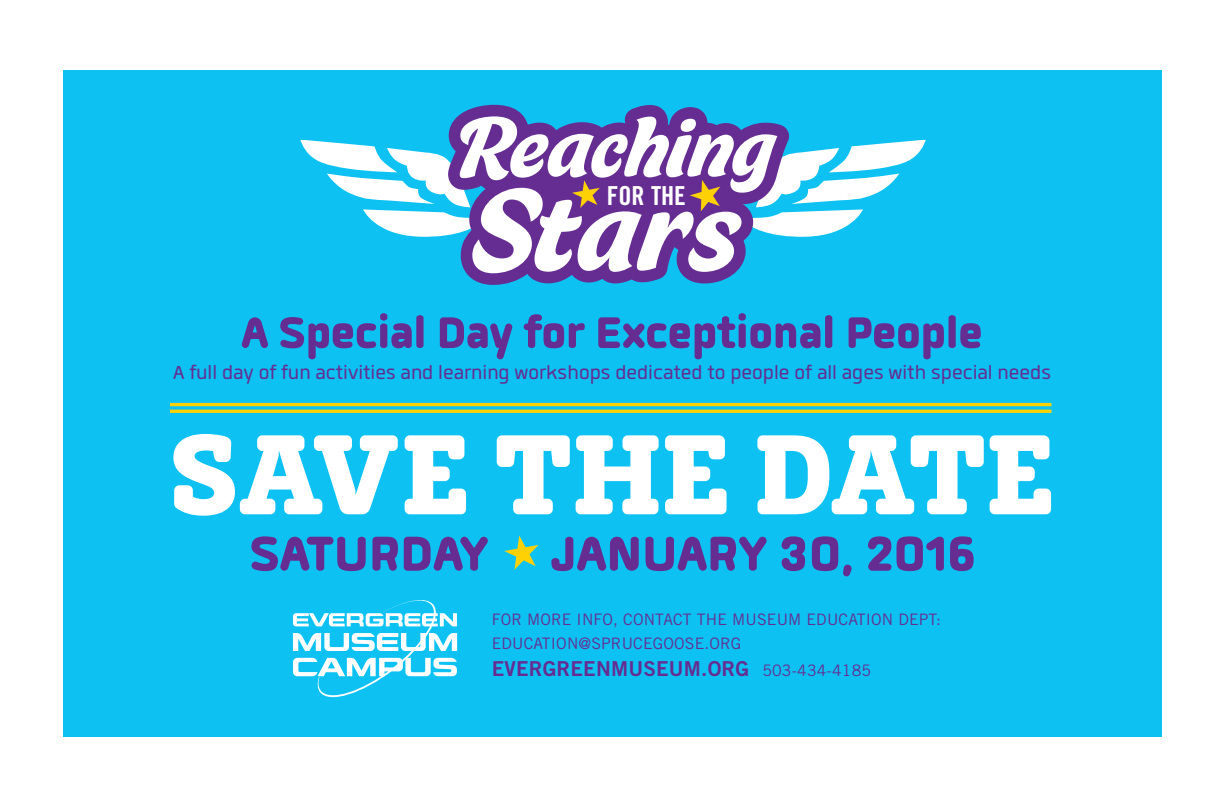
<style>
.page{position:relative;width:1222px;height:798px;background:#fff}
.page>*{position:absolute;margin:0;border:0;box-sizing:border-box;transform-origin:0 0}
.event{font:118.6px "Crema";color:#fff}
.event-2{font:108px "Posterizer KG Rounded";letter-spacing:-.005em;color:#fff}
.event-3{font:85.6px "Crema";letter-spacing:-.01em;color:#fff}
.event-4{font:900 68px "Quan Rounded";color:#652d91}
.event-5{font:900 61.4px "Quan Rounded";letter-spacing:-.01em;color:#652d91}
.date{font:26.2px "Trade Gothic Bold Cond Twenty";color:#fff}
.event-6{font:26px "Quan";color:#652d91}
.t1{font:20.6px "Trade Gothic Bold Two";letter-spacing:.01em;color:#652d91}
.t2{font:15.8px/24.6px "Trade Gothic";letter-spacing:.01em;color:#652d91}
.s1{font-family:"Trade Gothic";font-size:15.8px}
</style>
<div class="page">
<div style="left:63px;top:70px;width:1098px;height:666px;background:#0dc2f2"></div>
<svg style="left:293px;top:600px;width:164px;height:98px"></svg>
<svg style="left:449px;top:104px;width:316px;height:562px"></svg>
<svg style="left:504px;top:535px;width:34px;height:34px"></svg>
<svg style="left:300px;top:116px;width:625px;height:157px"></svg>
<svg style="left:170px;top:402px;width:881px;height:4px;background:#c6cd3b"></svg>
<hr style="left:170px;top:409px;width:881px;height:3px;background:#fed105">
<p class="event-3" style="left:454px;top:95px;width:320px">Reaching</p>
<p class="date" style="left:607px;top:179px;width:81px">FOR THE</p>
<p class="event" style="left:472px;top:158px;width:269px">Stars</p>
<p class="event-5" style="left:241px;top:301px;width:743px">A Special Day for Exceptional People</p>
<p class="event-6" style="left:173px;top:360px;width:879px">A full day of fun activities and learning workshops dedicated to people of all ages with special needs</p>
<p class="event-2" style="left:169px;top:413px;width:887px">SAVE THE DATE</p>
<p class="event-4" style="left:249px;top:518px;width:727px">SATURDAY JANUARY 30, 2016</p>
<p class="t2" style="left:492px;top:606px;width:451px">FOR MORE INFO, CONTACT THE MUSEUM EDUCATION DEPT:<br>EDUCATION@SPRUCEGOOSE.ORG</p>
<p class="t1" style="left:492px;top:655px;width:381px">EVERGREENMUSEUM.ORG <span class="s1">503-434-4185</span></p>
</div>
